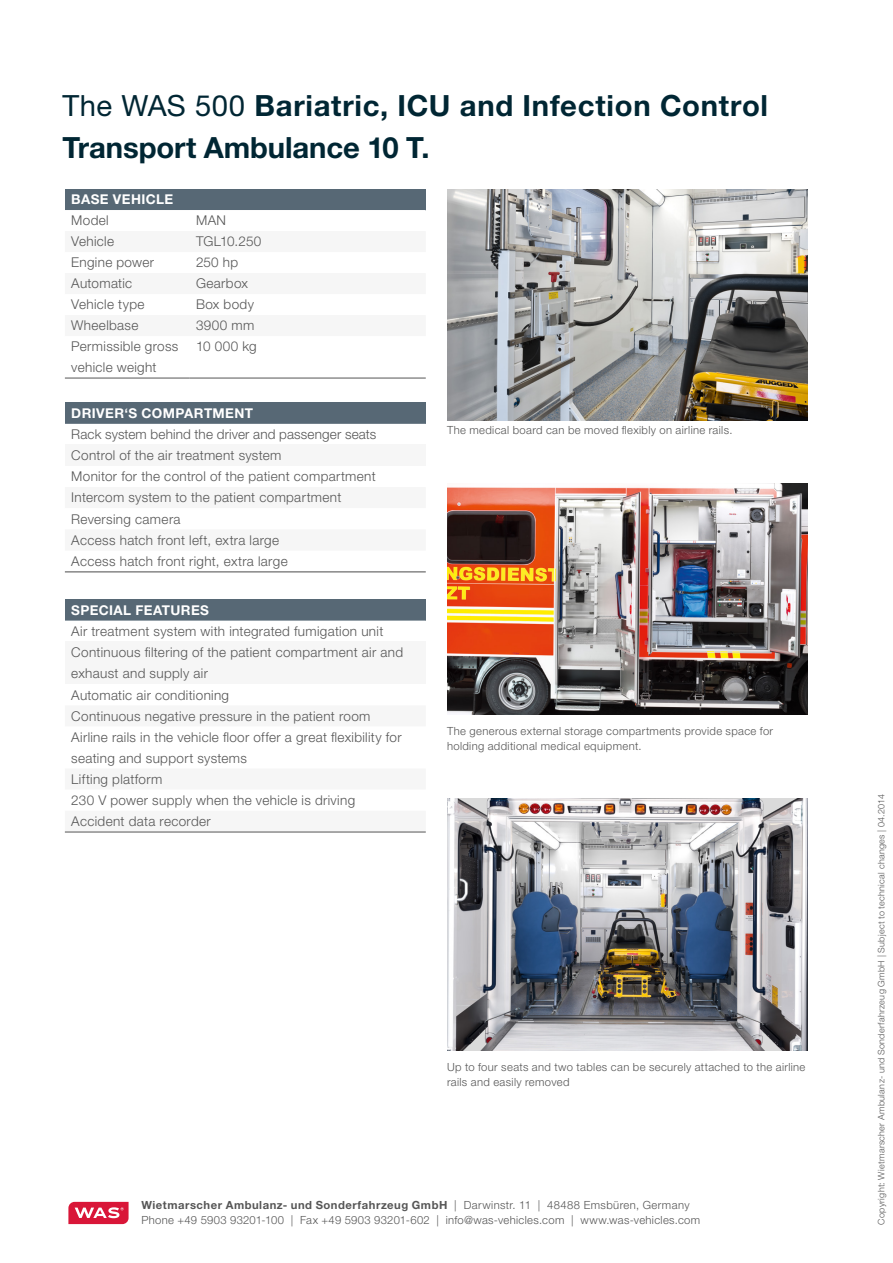
<style>
.page{position:relative;width:893px;height:1263px;background:#fff}
.page>*{position:absolute;margin:0;border:0;box-sizing:border-box;transform-origin:0 0}
.t1{font:700 29.25px/42px "Helvetica Neue LT Pro";letter-spacing:.02em;color:#002633}
.t2{font:300 13.5px/21.1px "Helvetica Neue LT Pro";letter-spacing:.025em;color:#565656}
.t3{font:700 13.5px "Helvetica Neue LT Pro";letter-spacing:.03em;color:#fff}
.t4{font:300 13.5px "Helvetica Neue LT Pro";letter-spacing:-.01em;color:#565656}
.t5{font:300 11.25px/15px "Helvetica Neue LT Pro";letter-spacing:.03em;color:#565656}
.t6{font:300 9px "Helvetica Neue LT Pro";letter-spacing:.035em;color:#565656}
.s1{font-weight:400}
.s2{font-weight:700}
</style>
<div class="page">
<div style="left:65px;top:600px;width:361px;height:21px;background:#576875"></div>
<div style="left:65px;top:642px;width:361px;height:42px;background:#f6f6f6"></div>
<hr style="left:65px;top:831px;width:361px;height:1px;background:#565656">
<div style="left:65px;top:403px;width:361px;height:21px;background:#576875"></div>
<div style="left:65px;top:445px;width:361px;height:21px;background:#f6f6f6"></div>
<hr style="left:65px;top:571px;width:361px;height:1px;background:#565656">
<div style="left:65px;top:189px;width:361px;height:21px;background:#576875"></div>
<svg style="left:65px;top:377px;width:361px;height:1px"></svg>
<hr style="left:65px;top:378px;width:125px;height:1px;background:#565656">
<hr style="left:190px;top:378px;width:236px;height:1px;background:#565656">
<svg style="left:68px;top:1202px;width:61px;height:22px"></svg>
<img style="left:447px;top:189px;width:361px;height:231px">
<img style="left:447px;top:483px;width:361px;height:231px">
<img style="left:447px;top:798px;width:361px;height:252px">
<h1 class="t1" style="left:62px;top:83px;width:707px"><span class="s1">The WAS 500</span> Bariatric, ICU and Infection Control<br>Transport Ambulance 10 T.</h1>
<p class="t3" style="left:71px;top:191px;width:103px">BASE VEHICLE</p>
<p class="t2" style="left:71px;top:210px;width:39px">Model</p>
<p class="t2" style="left:196px;top:210px;width:32px">MAN</p>
<p class="t2" style="left:71px;top:231px;width:44px">Vehicle</p>
<p class="t4" style="left:196px;top:233px;width:67px">TGL10.250</p>
<p class="t2" style="left:71px;top:252px;width:84px">Engine power</p>
<p class="t2" style="left:196px;top:252px;width:44px">250 hp</p>
<p class="t2" style="left:71px;top:273px;width:63px">Automatic</p>
<p class="t2" style="left:196px;top:273px;width:54px">Gearbox</p>
<p class="t2" style="left:71px;top:294px;width:75px">Vehicle type</p>
<p class="t2" style="left:196px;top:294px;width:59px">Box body</p>
<p class="t2" style="left:71px;top:315px;width:69px">Wheelbase</p>
<p class="t2" style="left:196px;top:315px;width:60px">3900 mm</p>
<p class="t2" style="left:71px;top:336px;width:109px">Permissible gross vehicle weight</p>
<p class="t2" style="left:196px;top:335px;width:62px">10 000 kg</p>
<p class="t3" style="left:71px;top:405px;width:183px">DRIVER‘S COMPARTMENT</p>
<p class="t2" style="left:71px;top:423px;width:307px">Rack system behind the driver and passenger seats Control of the air treatment system<br>Monitor for the control of the patient compartment Intercom system to the patient compartment Reversing camera<br>Access hatch front left, extra large<br>Access hatch front right, extra large</p>
<p class="t3" style="left:71px;top:602px;width:139px">SPECIAL FEATURES</p>
<p class="t2" style="left:71px;top:620px;width:333px">Air treatment system with integrated fumigation unit Continuous filtering of the patient compartment air and exhaust and supply air<br>Automatic air conditioning<br>Continuous negative pressure in the patient room Airline rails in the vehicle floor offer a great flexibility for seating and support systems<br>Lifting platform<br>230 V power supply when the vehicle is driving Accident data recorder</p>
<p class="t5" style="left:447px;top:422px;width:287px">The medical board can be moved flexibly on airline rails.</p>
<p class="t5" style="left:447px;top:723px;width:328px">The generous external storage compartments provide space for holding additional medical equipment.</p>
<p class="t5" style="left:447px;top:1059px;width:360px">Up to four seats and two tables can be securely attached to the airline rails and easily removed</p>
<p class="t5" style="left:141px;top:1197px;width:560px"><span class="s2">Wietmarscher Ambulanz- und Sonderfahrzeug GmbH</span> | Darwinstr. 11 | 48488 Emsbüren, Germany<br>Phone +49 5903 93201-100 | Fax +49 5903 93201-602 | info@was-vehicles.com | www.was-vehicles.com</p>
<p class="t6" style="left:876px;top:1225px;width:432px;rotate:-90deg">Copyright: Wietmarscher Ambulanz- und Sonderfahrzeug GmbH | Subject to technical changes | 04.2014</p>
</div>
